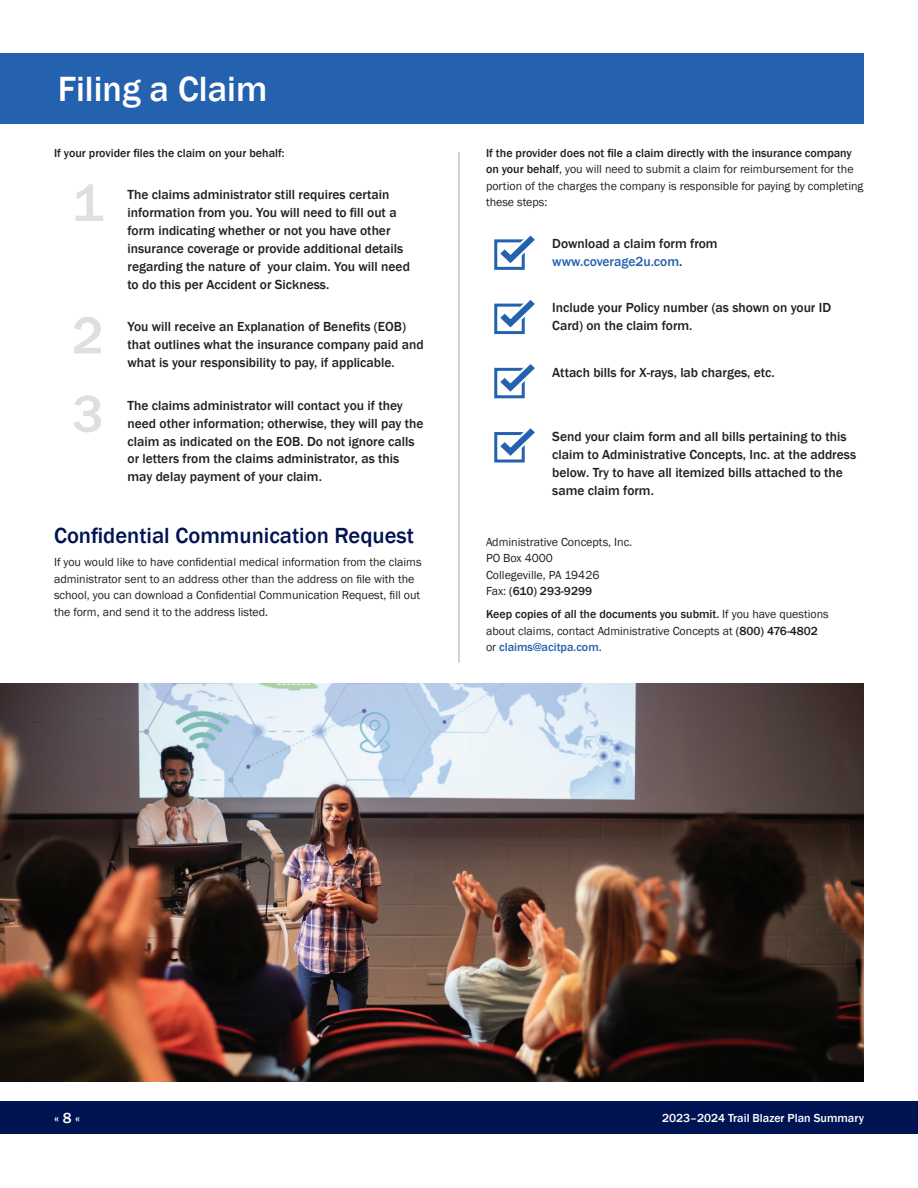
<style>
.page{position:relative;width:918px;height:1188px;background:#fff}
.page>*{position:absolute;margin:0;border:0;box-sizing:border-box;transform-origin:0 0}
.t1{font:500 54px "Franklin Gothic";color:#dddfe1}
.t2{font:500 36px "Franklin Gothic";color:#fff}
.t3{font:500 22.5px "Franklin Gothic";color:#001353}
.t4{font:500 15px "Franklin Gothic";color:#fff}
.t5{font:500 13.5px/18px "Franklin Gothic";color:#231f20}
.t6{font:12px/16.5px "Franklin Gothic";color:#231f20}
.t7{font:500 12px "Franklin Gothic";color:#231f20}
.t8{font:500 12px "Franklin Gothic";color:#fff}
.s1{font-weight:500}
.s2{color:#2461ae}
.s3{font-weight:500;color:#2461ae}
</style>
<div class="page">
<div style="left:0;top:1102px;width:918px;height:32px;background:#001353"></div>
<div style="left:0;top:53px;width:864px;height:71px;background:#2461ae"></div>
<hr style="left:458px;top:152px;width:2px;height:511px;background:#c0c5ca">
<div style="left:494px;top:239px;width:31px;height:31px;border:3px solid #2461ae"></div>
<svg style="left:497px;top:235px;width:38px;height:31px"></svg>
<div style="left:494px;top:304px;width:31px;height:30px;border:3px solid #2461ae"></div>
<svg style="left:497px;top:300px;width:38px;height:30px"></svg>
<div style="left:494px;top:368px;width:31px;height:30px;border:3px solid #2461ae"></div>
<svg style="left:497px;top:364px;width:38px;height:31px"></svg>
<div style="left:494px;top:432px;width:31px;height:31px;border:3px solid #2461ae"></div>
<svg style="left:497px;top:428px;width:38px;height:31px"></svg>
<img style="left:0;top:683px;width:864px;height:398px">
<h2 class="t2" style="left:58px;top:67px;width:211px">Filing a Claim</h2>
<p class="t7" style="left:54px;top:145px;width:232px">If your provider files the claim on your behalf:</p>
<h1 class="t1" style="left:72px;top:170px;width:33px">1</h1>
<p class="t5" style="left:128px;top:185px;width:284px">The claims administrator still requires certain information from you. You will need to fill out a form indicating whether or not you have other insurance coverage or provide additional details regarding the nature of your claim. You will need to do this per Accident or Sickness.</p>
<h1 class="t1" style="left:72px;top:302px;width:33px">2</h1>
<p class="t5" style="left:128px;top:318px;width:298px">You will receive an Explanation of Benefits (EOB) that outlines what the insurance company paid and what is your responsibility to pay, if applicable.</p>
<h1 class="t1" style="left:72px;top:380px;width:33px">3</h1>
<p class="t5" style="left:128px;top:396px;width:298px">The claims administrator will contact you if they need other information; otherwise, they will pay the claim as indicated on the EOB. Do not ignore calls or letters from the claims administrator, as this may delay payment of your claim.</p>
<h3 class="t3" style="left:54px;top:522px;width:361px">Confidential Communication Request</h3>
<p class="t6" style="left:54px;top:554px;width:369px">If you would like to have confidential medical information from the claims administrator sent to an address other than the address on file with the school, you can download a Confidential Communication Request, fill out the form, and send it to the address listed.</p>
<p class="t6" style="left:486px;top:145px;width:379px"><span class="s1">If the provider does not file a claim directly with the insurance company on your behalf</span>, you will need to submit a claim for reimbursement for the portion of the charges the company is responsible for paying by completing these steps:</p>
<p class="t5" style="left:552px;top:235px;width:167px">Download a claim form from <span class="s2">www.coverage2u.com</span>.</p>
<p class="t5" style="left:552px;top:299px;width:280px">Include your Policy number (as shown on your ID<br>Card) on the claim form.</p>
<p class="t5" style="left:552px;top:363px;width:224px">Attach bills for X-rays, lab charges, etc.</p>
<p class="t5" style="left:552px;top:427px;width:305px">Send your claim form and all bills pertaining to this claim to Administrative Concepts, Inc. at the address below. Try to have all itemized bills attached to the same claim form.</p>
<p class="t6" style="left:486px;top:534px;width:148px">Administrative Concepts, Inc.<br>PO Box 4000<br>Collegeville, PA 19426<br>Fax: <span class="s1">(610) 293-9299</span></p>
<p class="t6" style="left:486px;top:607px;width:344px"><span class="s1">Keep copies of all the documents you submit.</span> If you have questions about claims, contact Administrative Concepts at <span class="s1">(800) 476-4802 </span>or <span class="s3">claims@acitpa.com</span>.</p>
<p class="t4" style="left:54px;top:1109px;width:28px">« 8 «</p>
<p class="t8" style="left:662px;top:1111px;width:203px">2023–2024 Trail Blazer Plan Summary</p>
</div>
